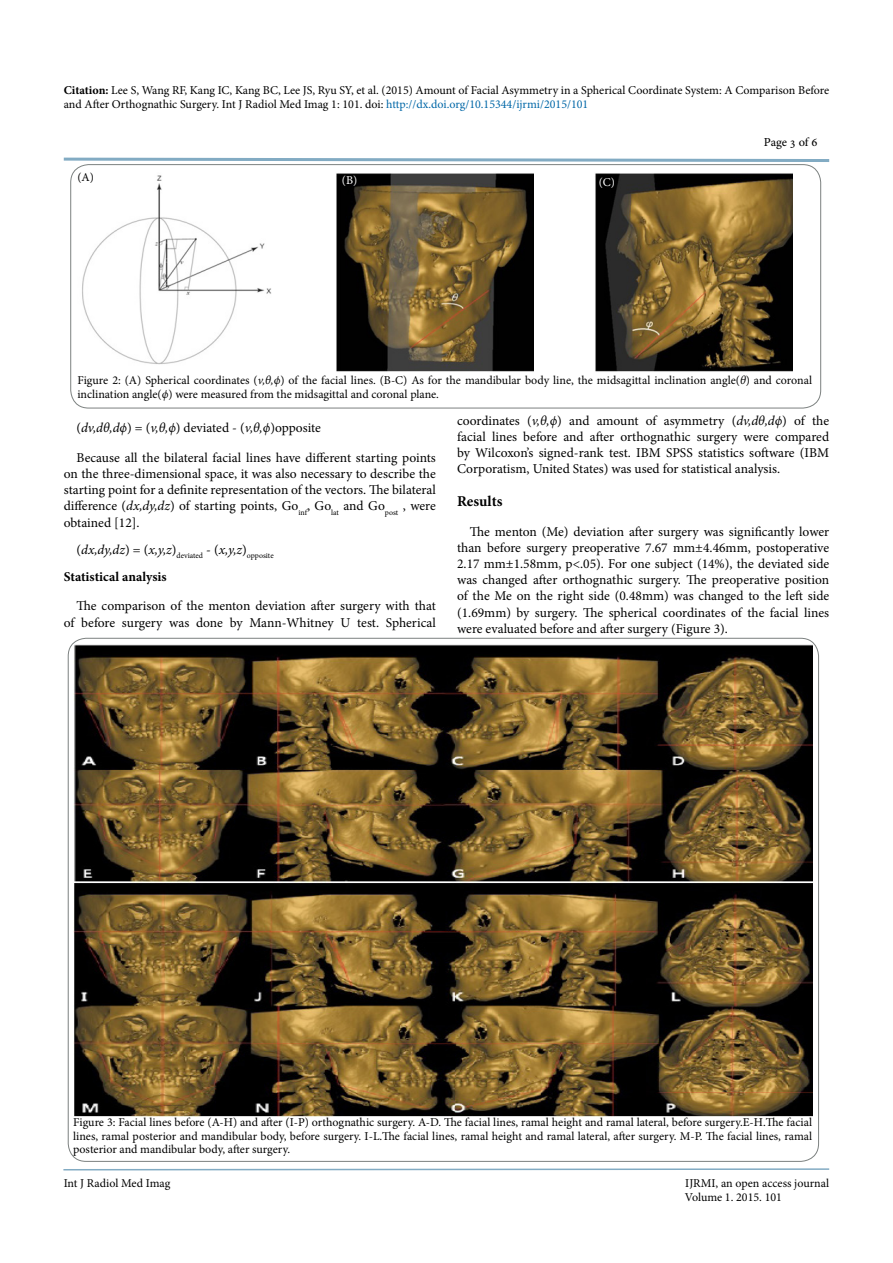
<style>
.page{position:relative;width:893px;height:1263px;background:#fff}
.page>*{position:absolute;margin:0;border:0;box-sizing:border-box;transform-origin:0 0}
.t1{font:700 15px "Minion Pro";color:#000}
.t2{font:13.5px/16.2px "Minion Pro";color:#000;text-align:justify}
.t3{font:700 13.5px/27px "Minion Pro";color:#000}
.t4{font:12px/13.5px "Minion Pro";color:#000}
.t5{font:12px "Adobe Hebrew";letter-spacing:-.01em;color:#000}
.t6{font:12px "Minion Pro";color:#fff}
.s1{font-weight:700}
.s2{color:#0067a7}
.s3{font-style:italic}
.s4{font-weight:400}
.s5{font-weight:400;font-style:italic}
</style>
<div class="page">
<svg style="left:63px;top:1168px;width:767px;height:3px"></svg>
<svg style="left:63px;top:157px;width:767px;height:5px"></svg>
<div style="left:71px;top:164px;width:750px;height:244px;border:1px solid #7c8180;border-radius:18px"></div>
<img style="left:73px;top:644px;width:739px;height:472px">
<img style="left:82px;top:175px;width:189px;height:190px">
<img style="left:336px;top:173px;width:198px;height:199px">
<img style="left:595px;top:173px;width:198px;height:199px">
<p class="t4" style="left:64px;top:83px;width:767px;line-height:14.4px"><span class="s1">Citation:</span> Lee S, Wang RF, Kang IC, Kang BC, Lee JS, Ryu SY, et al. (2015) Amount of Facial Asymmetry in a Spherical Coordinate System: A Comparison Before and After Orthognathic Surgery. Int J Radiol Med Imag 1: 101. doi: <span class="s2">http://dx.doi.org/10.15344/ijrmi/2015/101</span></p>
<p class="t4" style="left:77px;top:171px;width:18px">(A)</p>
<p class="t6" style="left:342px;top:173px;width:17px">(B)</p>
<p class="t6" style="left:599px;top:174px;width:18px">(C)</p>
<p class="t5" style="left:764px;top:135px;width:55px">Page 3 of 6</p>
<p class="t4" style="left:77px;top:374px;width:736px">Figure 2: (A) Spherical coordinates (<span class="s3">v,θ,ϕ</span>) of the facial lines. (B-C) As for the mandibular body line, the midsagittal inclination angle(<span class="s3">θ</span>) and coronal inclination angle(<span class="s3">ϕ</span>) were measured from the midsagittal and coronal plane.</p>
<p class="t2" style="left:77px;top:413px;width:361px;line-height:29.7px">(<span class="s3">dv,dθ,dϕ</span>) = (<span class="s3">v,θ,ϕ</span>) deviated - (<span class="s3">v,θ,ϕ</span>)opposite<br>Because all the bilateral facial lines have different starting points</p>
<p class="t2" style="left:64px;top:466px;width:374px">on the three-dimensional space, it was also necessary to describe the starting point for a definite representation of the vectors. The bilateral difference (<span class="s3">dx,dy,dz</span>) of starting points, Go<sub>inf</sub>, Go<sub>lat</sub> and Go<sub>post</sub> , were obtained [12].</p>
<p class="t3" style="left:64px;top:536px;width:211px;text-indent:13px"><span class="s4">(</span><span class="s5">dx,dy,dz</span><span class="s4">) = (</span><span class="s5">x,y,z</span><span class="s4">)</span><sub>deviated</sub> <span class="s4">- (</span><span class="s5">x,y,z</span><span class="s4">)</span><sub>opposite<br></sub>Statistical analysis</p>
<p class="t2" style="left:64px;top:598px;width:374px;text-align:right">The comparison of the menton deviation after surgery with that of before surgery was done by Mann-Whitney U test. Spherical</p>
<p class="t2" style="left:457px;top:412px;width:374px">coordinates (<span class="s3">v,θ,ϕ</span>) and amount of asymmetry (<span class="s3">dv,dθ,dϕ</span>) of the facial lines before and after orthognathic surgery were compared by Wilcoxon’s signed-rank test. IBM SPSS statistics software (IBM Corporatism, United States) was used for statistical analysis.</p>
<p class="t1" style="left:457px;top:491px;width:47px">Results</p>
<p class="t2" style="left:457px;top:523px;width:374px;text-indent:13px">The menton (Me) deviation after surgery was significantly lower than before surgery preoperative 7.67 mm±4.46mm, postoperative 2.17 mm±1.58mm, p&lt;.05). For one subject (14%), the deviated side was changed after orthognathic surgery. The preoperative position of the Me on the right side (0.48mm) was changed to the left side (1.69mm) by surgery. The spherical coordinates of the facial lines were evaluated before and after surgery (Figure 3).</p>
<p class="t4" style="left:73px;top:1115px;width:740px;text-align:justify">Figure 3: Facial lines before (A-H) and after (I-P) orthognathic surgery. A-D. The facial lines, ramal height and ramal lateral, before surgery.E-H.The facial lines, ramal posterior and mandibular body, before surgery. I-L.The facial lines, ramal height and ramal lateral, after surgery. M-P. The facial lines, ramal posterior and mandibular body, after surgery.</p>
<p class="t4" style="left:64px;top:1176px;width:108px">Int J Radiol Med Imag</p>
<p class="t4" style="left:685px;top:1176px;width:146px;line-height:14.4px">IJRMI, an open access journal<br>Volume 1. 2015. 101</p>
</div>
